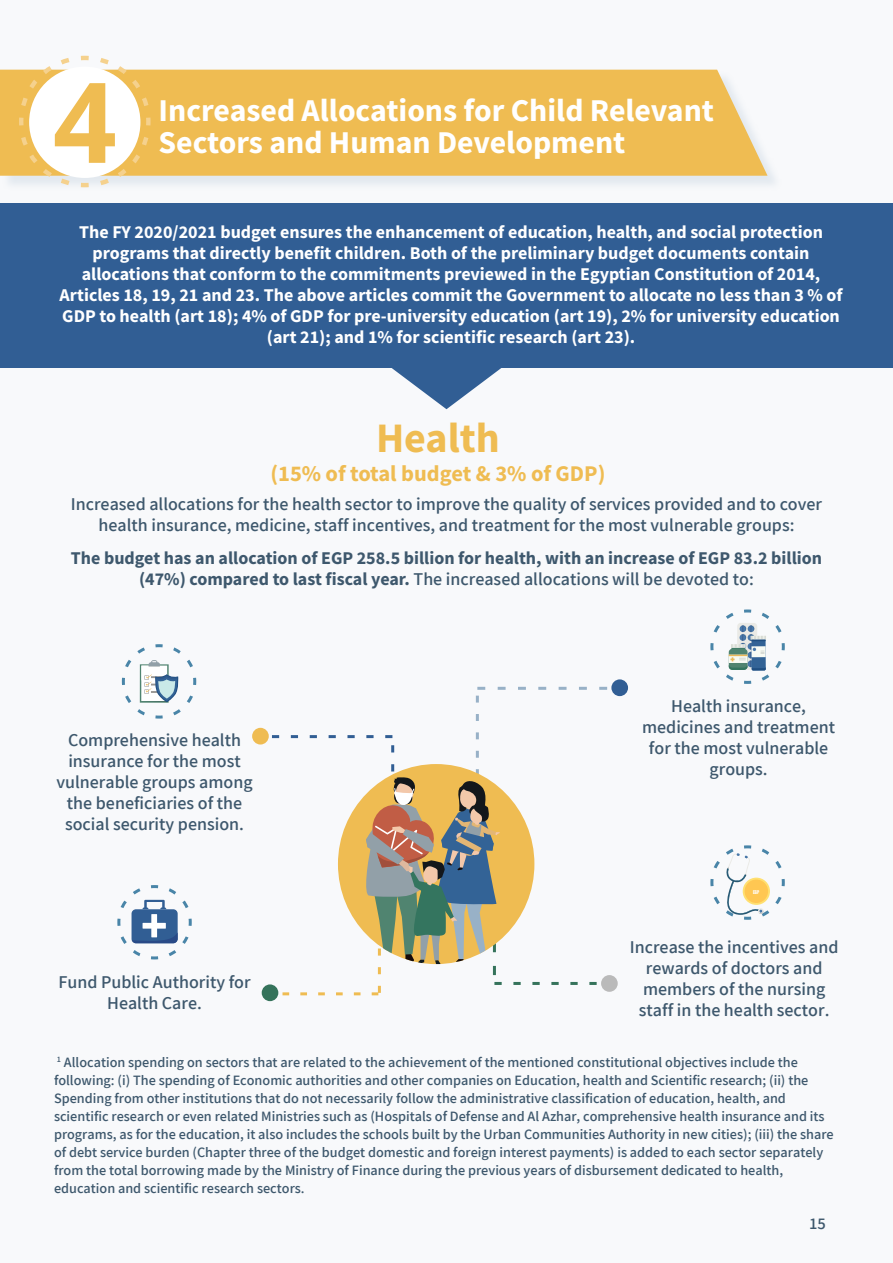
<style>
.page{position:relative;width:893px;height:1263px;background:#f8f9fb}
.page>*{position:absolute;margin:0;border:0;box-sizing:border-box;transform-origin:0 0}
.t1{font:700 111.6px "Open Sans";color:#efbc52}
.t2{font:700 42px "Mada";color:#efbc52}
.t3{font:700 31.8px/32.7px "Mada";color:#fff}
.t4{font:700 22.5px "Mada";letter-spacing:-.005em;color:#efbc52}
.t5{font:18px/21px "Mada";color:#3e586d;text-align:center}
.t6{font:700 18px/21px "Mada";color:#fff;text-align:center}
.t7{font:700 18px/21px "Mada";color:#3e586d;text-align:center}
.t8{font:16.5px "Mada";color:#3e586d}
.t9{font:14.25px/18px "Mada";color:#3e586d}
.t10{font:4.5px "Anton";color:#fff}
.s1{font-weight:400}
</style>
<div class="page">
<div style="left:0;top:203px;width:893px;height:165px;background:#315e94"></div>
<svg style="left:392px;top:368px;width:109px;height:41px"></svg>
<div style="left:1px;top:71px;width:782px;height:120px;background:#edf1f5"></div>
<div style="left:0;top:70px;width:767px;height:106px;background:#efbc52"></div>
<svg style="left:17px;top:55px;width:136px;height:133px"></svg>
<div style="left:262px;top:984px;width:16px;height:17px;background:#35735b;border-radius:50%"></div>
<svg style="left:477px;top:687px;width:130px;height:3px"></svg>
<div style="left:252px;top:728px;width:17px;height:16px;background:#efbc52;border-radius:50%"></div>
<div style="left:611px;top:679px;width:17px;height:17px;background:#315e94;border-radius:50%"></div>
<svg style="left:117px;top:885px;width:75px;height:75px"></svg>
<svg style="left:121px;top:644px;width:76px;height:75px"></svg>
<svg style="left:710px;top:609px;width:75px;height:75px"></svg>
<svg style="left:710px;top:845px;width:75px;height:75px"></svg>
<svg style="left:743px;top:878px;width:27px;height:27px"></svg>
<div style="left:745px;top:879px;width:23px;height:24px;background:#ffc752;border-radius:50%"></div>
<svg style="left:272px;top:696px;width:343px;height:299px"></svg>
<div style="left:601px;top:975px;width:17px;height:17px;background:#bababa;border-radius:50%"></div>
<p class="t1" style="left:53px;top:44px;width:65px">4</p>
<p class="t3" style="left:159px;top:96px;width:557px">Increased Allocations for Child Relevant<br>Sectors and Human Development</p>
<p class="t6" style="left:60px;top:223px;width:784px">The FY 2020/2021 budget ensures the enhancement of education, health, and social protection programs that directly benefit children. Both of the preliminary budget documents contain allocations that conform to the commitments previewed in the Egyptian Constitution of 2014, Articles 18, 19, 21 and 23. The above articles commit the Government to allocate no less than 3 % of GDP to health (art 18); 4% of GDP for pre-university education (art 19), 2% for university education (art 21); and 1% for scientific research (art 23).</p>
<p class="t2" style="left:376px;top:415px;width:125px">Health</p>
<p class="t4" style="left:270px;top:461px;width:336px">(15% of total budget &amp; 3% of GDP)</p>
<p class="t5" style="left:71px;top:495px;width:753px">Increased allocations for the health sector to improve the quality of services provided and to cover health insurance, medicine, staff incentives, and treatment for the most vulnerable groups:</p>
<p class="t7" style="left:71px;top:549px;width:753px">The budget has an allocation of EGP 258.5 billion for health, with an increase of EGP 83.2 billion (47%) compared to last fiscal year. <span class="s1">The increased allocations will be devoted to:</span></p>
<p class="t5" style="left:56px;top:731px;width:198px">Comprehensive health insurance for the most vulnerable groups among the beneficiaries of the social security pension.</p>
<p class="t5" style="left:58px;top:973px;width:194px">Fund Public Authority for<br>Health Care.</p>
<p class="t5" style="left:642px;top:697px;width:194px">Health insurance, medicines and treatment for the most vulnerable groups.</p>
<p class="t10" style="left:753px;top:890px;width:8px">EGP</p>
<p class="t5" style="left:630px;top:938px;width:210px">Increase the incentives and rewards of doctors and members of the nursing staff in the health sector.</p>
<p class="t9" style="left:54px;top:1054px;width:781px"><sup>1</sup> Allocation spending on sectors that are related to the achievement of the mentioned constitutional objectives include the following: (i) The spending of Economic authorities and other companies on Education, health and Scientific research; (ii) the Spending from other institutions that do not necessarily follow the administrative classification of education, health, and scientific research or even related Ministries such as (Hospitals of Defense and Al Azhar, comprehensive health insurance and its programs, as for the education, it also includes the schools built by the Urban Communities Authority in new cities); (iii) the share of debt service burden (Chapter three of the budget domestic and foreign interest payments) is added to each sector separately from the total borrowing made by the Ministry of Finance during the previous years of disbursement dedicated to health, education and scientific research sectors.</p>
<p class="t8" style="left:809px;top:1214px;width:18px">15</p>
</div>
